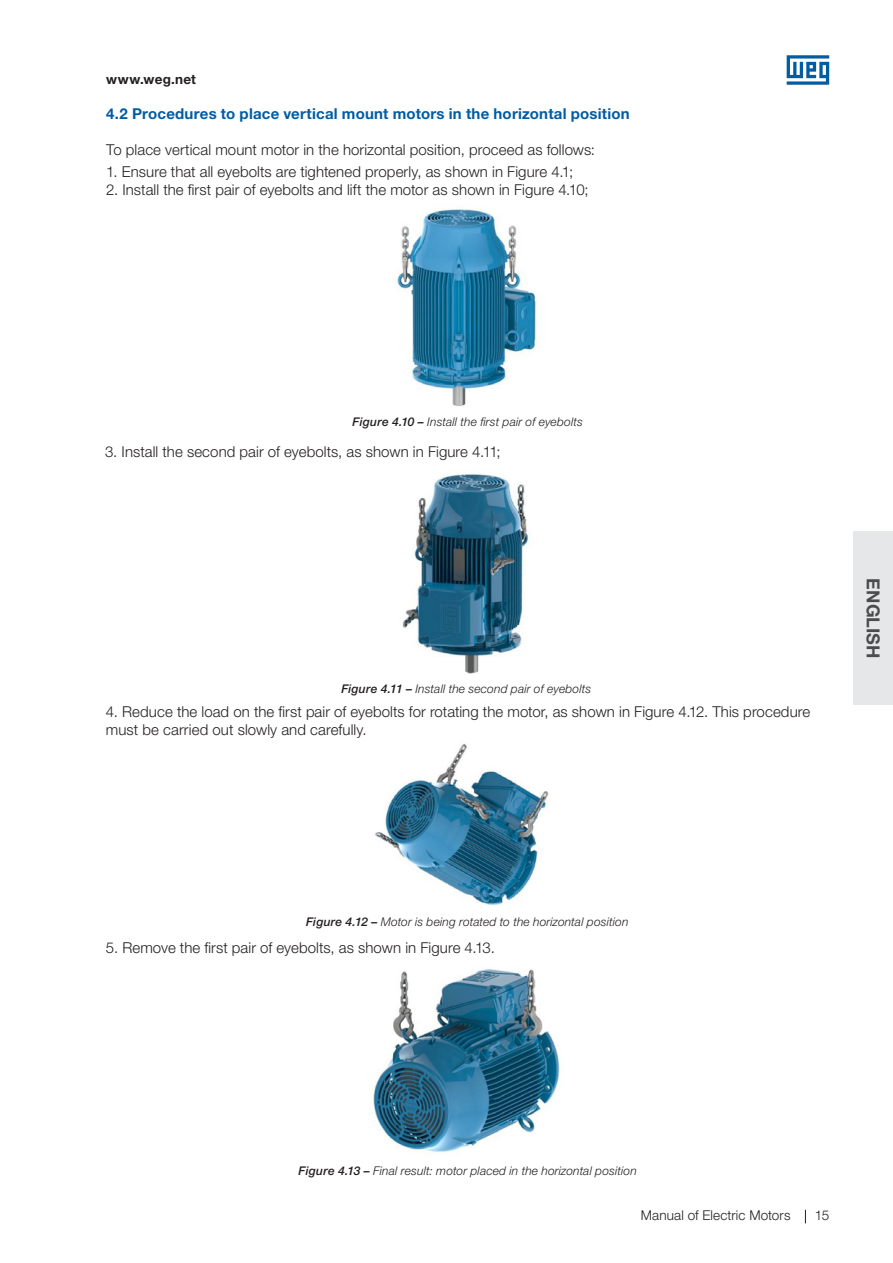
<style>
.page{position:relative;width:893px;height:1263px;background:#fff}
.page>*{position:absolute;margin:0;border:0;box-sizing:border-box;transform-origin:0 0}
.t1{font:700 18px "Helvetica Neue LT Pro";letter-spacing:.005em;color:#4b4c4d}
.t2{font:300 15px/18px "Helvetica Neue LT Pro";letter-spacing:.005em;color:#231f20}
._08___Subheadline_BL{font:700 15px "Helvetica Neue LT Pro";letter-spacing:.015em;color:#015ca3}
.t3{font:300 13.5px "Helvetica Neue LT Pro";letter-spacing:.01em;color:#231f20}
.t4{font:700 13.5px "Helvetica Neue LT Pro";letter-spacing:.02em;color:#231f20}
.t5{font:italic 300 12px "Helvetica Neue LT Pro";letter-spacing:.015em;color:#231f20}
.s1{font-weight:500}
</style>
<div class="page">
<svg style="left:805px;top:1210px;width:1px;height:13px"></svg>
<div style="left:853px;top:531px;width:40px;height:174px;background:#e6e7e9"></div>
<svg style="left:787px;top:55px;width:42px;height:30px"></svg>
<img style="left:395px;top:209px;width:141px;height:197px">
<img style="left:403px;top:474px;width:127px;height:200px">
<img style="left:375px;top:744px;width:174px;height:162px">
<img style="left:373px;top:969px;width:187px;height:185px">
<p class="t4" style="left:106px;top:71px;width:91px">www.weg.net</p>
<p class="_08___Subheadline_BL" style="left:106px;top:104px;width:525px">4.2 Procedures to place vertical mount motors in the horizontal position</p>
<p class="t2" style="left:106px;top:140px;width:490px">To place vertical mount motor in the horizontal position, proceed as follows:</p>
<p class="t2" style="left:106px;top:162px;width:468px">1. Ensure that all eyebolts are tightened properly, as shown in Figure 4.1;</p>
<p class="t2" style="left:106px;top:180px;width:484px">2. Install the first pair of eyebolts and lift the motor as shown in Figure 4.10;</p>
<p class="t5" style="left:353px;top:415px;width:232px"><span class="s1">Figure 4.10 –</span> Install the first pair of eyebolts</p>
<p class="t2" style="left:105px;top:442px;width:397px">3. Install the second pair of eyebolts, as shown in Figure 4.11;</p>
<p class="t5" style="left:341px;top:681px;width:251px"><span class="s1">Figure 4.11 –</span> Install the second pair of eyebolts</p>
<p class="t2" style="left:106px;top:702px;width:706px">4. Reduce the load on the first pair of eyebolts for rotating the motor, as shown in Figure 4.12. This procedure must be carried out slowly and carefully.</p>
<p class="t1" style="left:884px;top:578px;width:82px;rotate:90deg">ENGLISH</p>
<p class="t5" style="left:306px;top:914px;width:324px"><span class="s1">Figure 4.12 –</span> Motor is being rotated to the horizontal position</p>
<p class="t2" style="left:106px;top:939px;width:390px">5. Remove the first pair of eyebolts, as shown in Figure 4.13.</p>
<p class="t5" style="left:299px;top:1163px;width:340px"><span class="s1">Figure 4.13 –</span> Final result: motor placed in the horizontal position</p>
<p class="t3" style="left:641px;top:1207px;width:151px">Manual of Electric Motors</p>
<p class="t3" style="left:815px;top:1207px;width:16px">15</p>
</div>
